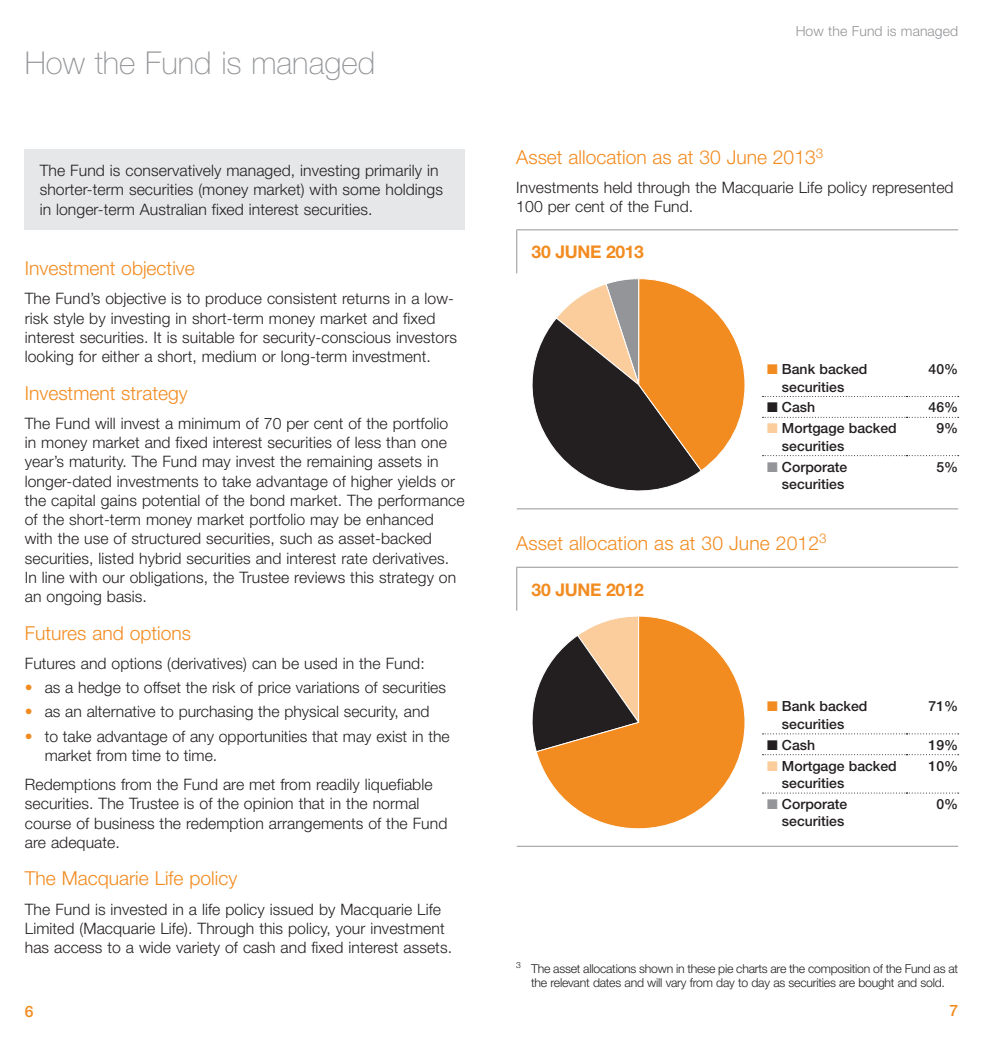
<style>
.page{position:relative;width:983px;height:1042px;background:#fff}
.page>*{position:absolute;margin:0;border:0;box-sizing:border-box;transform-origin:0 0}
.t1{font:100 31.5px "Helvetica Neue";color:#939598}
.t2{font:300 19.25px "Helvetica Neue";color:#f28b20}
.t3{font:700 17.5px "Helvetica Neue";letter-spacing:-.02em;color:#f28b20}
.t4{font:300 15.75px/19.2px "Helvetica Neue";letter-spacing:.005em;color:#231f20}
.t5{font:500 15.75px "Helvetica Neue";color:#f28b20}
.t6{font:500 14px/17.5px "Helvetica Neue";color:#231f20;text-align:center}
.t7{font:300 14px "Helvetica Neue";letter-spacing:.005em;color:#939598}
.t8{font:300 12.25px/14.9px "Helvetica Neue";letter-spacing:-.02em;color:#231f20;text-align:center}
.s1{color:#f28b20}
.s2{color:#fbcc9c}
.s3{color:#939598}
</style>
<div class="page">
<hr style="left:516px;top:229px;width:245px;height:1px;background:#939598">
<hr style="left:516px;top:230px;width:1px;height:43px;background:#939598">
<hr style="left:761px;top:229px;width:196px;height:1px;background:#939598">
<hr style="left:516px;top:508px;width:245px;height:1px;background:#939598">
<hr style="left:761px;top:508px;width:196px;height:1px;background:#939598">
<svg style="left:532px;top:278px;width:213px;height:213px"></svg>
<svg style="left:762px;top:396px;width:196px;height:1px"></svg>
<svg style="left:762px;top:417px;width:196px;height:1px"></svg>
<svg style="left:762px;top:455px;width:196px;height:2px"></svg>
<hr style="left:516px;top:567px;width:245px;height:1px;background:#939598">
<hr style="left:516px;top:568px;width:1px;height:43px;background:#939598">
<hr style="left:761px;top:567px;width:196px;height:1px;background:#939598">
<hr style="left:516px;top:846px;width:245px;height:1px;background:#939598">
<hr style="left:761px;top:846px;width:196px;height:1px;background:#939598">
<svg style="left:532px;top:698px;width:3px;height:48px"></svg>
<svg style="left:535px;top:616px;width:210px;height:213px"></svg>
<svg style="left:762px;top:733px;width:196px;height:1px"></svg>
<svg style="left:762px;top:754px;width:196px;height:1px"></svg>
<svg style="left:762px;top:792px;width:196px;height:2px"></svg>
<div style="left:25px;top:149px;width:440px;height:81px;background:#e6e7e9"></div>
<h1 class="t1" style="left:25px;top:46px;width:352px">How the Fund is managed</h1>
<p class="t4" style="left:40px;top:161px;width:404px">The Fund is conservatively managed, investing primarily in shorter-term securities (money market) with some holdings in longer-term Australian fixed interest securities.</p>
<p class="t2" style="left:25px;top:256px;width:171px">Investment objective</p>
<p class="t4" style="left:25px;top:289px;width:433px">The Fund’s objective is to produce consistent returns in a low&shy;risk style by investing in short-term money market and fixed interest securities. It is suitable for security-conscious investors looking for either a short, medium or long-term investment.</p>
<p class="t2" style="left:25px;top:381px;width:164px">Investment strategy</p>
<p class="t4" style="left:25px;top:413px;width:441px">The Fund will invest a minimum of 70 per cent of the portfolio<br>in money market and fixed interest securities of less than one year’s maturity. The Fund may invest the remaining assets in longer-dated investments to take advantage of higher yields or the capital gains potential of the bond market. The performance of the short-term money market portfolio may be enhanced with the use of structured securities, such as asset-backed securities, listed hybrid securities and interest rate derivatives.<br>In line with our obligations, the Trustee reviews this strategy on an ongoing basis.</p>
<p class="t2" style="left:25px;top:621px;width:168px">Futures and options</p>
<p class="t4" style="left:25px;top:653px;width:401px">Futures and options (derivatives) can be used in the Fund:</p>
<p class="t4" style="left:25px;top:677px;width:422px"><span class="s1">•</span> as a hedge to offset the risk of price variations of securities</p>
<p class="t4" style="left:25px;top:702px;width:406px"><span class="s1">•</span> as an alternative to purchasing the physical security, and</p>
<p class="t4" style="left:45px;top:726px;width:406px;text-indent:-20px"><span class="s1">•</span> to take advantage of any opportunities that may exist in the market from time to time.</p>
<p class="t4" style="left:25px;top:774px;width:424px">Redemptions from the Fund are met from readily liquefiable securities. The Trustee is of the opinion that in the normal course of business the redemption arrangements of the Fund are adequate.</p>
<p class="t2" style="left:25px;top:867px;width:214px">The Macquarie Life policy</p>
<p class="t4" style="left:25px;top:899px;width:428px">The Fund is invested in a life policy issued by Macquarie Life<br>Limited (Macquarie Life). Through this policy, your investment has access to a wide variety of cash and fixed interest assets.</p>
<p class="t7" style="left:795px;top:22px;width:164px">How the Fund is managed</p>
<p class="t2" style="left:516px;top:145px;width:308px">Asset allocation as at 30 June 2013<sup>3</sup></p>
<p class="t4" style="left:516px;top:178px;width:439px">Investments held through the Macquarie Life policy represented<br>100 per cent of the Fund.</p>
<p class="t3" style="left:531px;top:241px;width:114px">30 JUNE 2013</p>
<p class="t6" style="left:766px;top:360px;width:102px"><span class="s1">■</span> Bank backed securities</p>
<p class="t6" style="left:928px;top:360px;width:31px">40%</p>
<p class="t6" style="left:766px;top:398px;width:50px">■ Cash</p>
<p class="t6" style="left:928px;top:398px;width:31px">46%</p>
<p class="t6" style="left:781px;top:419px;width:116px;text-align:left;text-indent:-15px"><span class="s2">■</span> Mortgage backed securities</p>
<p class="t6" style="left:936px;top:419px;width:23px">9%</p>
<p class="t6" style="left:766px;top:458px;width:82px;text-align:right"><span class="s3">■</span> Corporate securities</p>
<p class="t6" style="left:936px;top:458px;width:23px">5%</p>
<p class="t2" style="left:516px;top:531px;width:312px">Asset allocation as at 30 June 2012<sup>3</sup></p>
<p class="t3" style="left:531px;top:579px;width:114px">30 JUNE 2012</p>
<p class="t6" style="left:766px;top:697px;width:102px"><span class="s1">■</span> Bank backed securities</p>
<p class="t6" style="left:928px;top:697px;width:31px">71%</p>
<p class="t6" style="left:766px;top:736px;width:50px">■ Cash</p>
<p class="t6" style="left:928px;top:736px;width:31px">19%</p>
<p class="t6" style="left:781px;top:757px;width:116px;text-align:left;text-indent:-15px"><span class="s2">■</span> Mortgage backed securities</p>
<p class="t6" style="left:928px;top:757px;width:31px">10%</p>
<p class="t6" style="left:766px;top:795px;width:82px;text-align:right"><span class="s3">■</span> Corporate securities</p>
<p class="t6" style="left:936px;top:795px;width:23px">0%</p>
<p class="t8" style="left:516px;top:960px;width:443px"><sup>3</sup> The asset allocations shown in these pie charts are the composition of the Fund as at the relevant dates and will vary from day to day as securities are bought and sold.</p>
<p class="t5" style="left:25px;top:1002px;width:10px">6</p>
<p class="t5" style="left:949px;top:1001px;width:10px">7</p>
</div>
